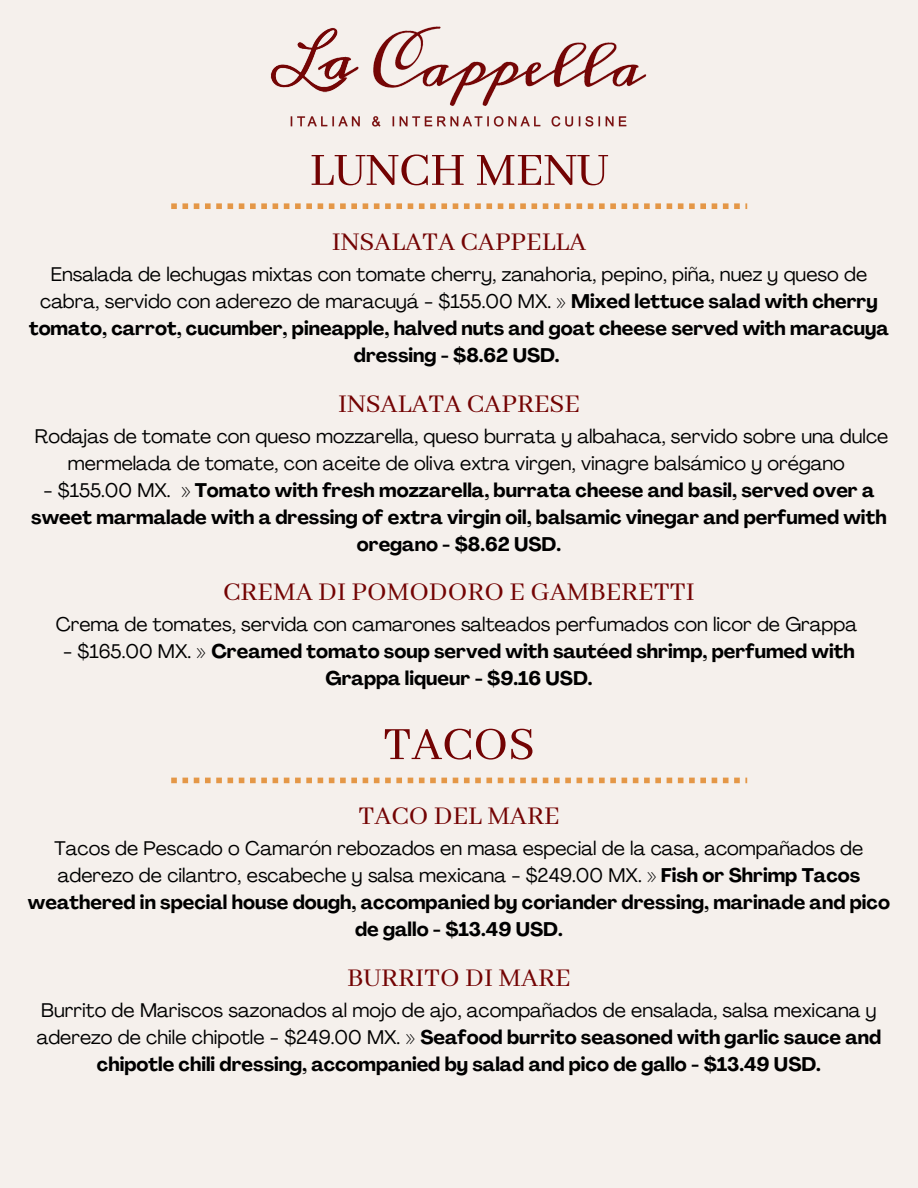
<style>
.page{position:relative;width:918px;height:1188px;background:#f5f0ec}
.page>*{position:absolute;margin:0;border:0;box-sizing:border-box;transform-origin:0 0}
.t1{font:51px "Abhaya Libre";color:#730303}
.t2{font:28.5px "Abhaya Libre";color:#730303}
.t3{font:19.5px/27px "Agrandir";color:#000;text-align:center}
.t4{font:700 19.5px/27px "Agrandir";color:#000;text-align:center}
.s1{font-weight:700}
.s2{font-weight:400}
</style>
<div class="page">
<img style="left:270px;top:26px;width:377px;height:101px">
<svg style="left:171px;top:203px;width:576px;height:6px"></svg>
<svg style="left:171px;top:778px;width:576px;height:5px"></svg>
<h1 class="t1" style="left:310px;top:142px;width:300px">LUNCH MENU</h1>
<h2 class="t2" style="left:332px;top:226px;width:256px">INSALATA CAPPELLA</h2>
<p class="t3" style="left:29px;top:263px;width:861px">Ensalada de lechugas mixtas con tomate cherry, zanahoria, pepino, piña, nuez y queso de cabra, servido con aderezo de maracuyá - $155.00 MX. » <span class="s1">Mixed lettuce salad with cherry tomato, carrot, cucumber, pineapple, halved nuts and goat cheese served with maracuya dressing - $8.62 USD.</span></p>
<h2 class="t2" style="left:338px;top:388px;width:243px">INSALATA CAPRESE</h2>
<p class="t3" style="left:35px;top:424px;width:855px">Rodajas de tomate con queso mozzarella, queso burrata y albahaca, servido sobre una dulce mermelada de tomate, con aceite de oliva extra virgen, vinagre balsámico y orégano</p>
<p class="t4" style="left:31px;top:478px;width:857px"><span class="s2">- $155.00 MX.</span> » Tomato with fresh mozzarella, burrata cheese and basil, served over a sweet marmalade with a dressing of extra virgin oil, balsamic vinegar and perfumed with oregano - $8.62 USD.</p>
<h2 class="t2" style="left:223px;top:576px;width:473px">CREMA DI POMODORO E GAMBERETTI</h2>
<p class="t3" style="left:56px;top:613px;width:803px">Crema de tomates, servida con camarones salteados perfumados con licor de Grappa</p>
<p class="t4" style="left:63px;top:640px;width:793px"><span class="s2">- $165.00 MX. »</span> Creamed tomato soup served with sautéed shrimp, perfumed with<br>Grappa liqueur - $9.16 USD.</p>
<h1 class="t1" style="left:383px;top:716px;width:153px">TACOS</h1>
<h2 class="t2" style="left:358px;top:800px;width:203px">TACO DEL MARE</h2>
<p class="t3" style="left:28px;top:837px;width:864px">Tacos de Pescado o Camarón rebozados en masa especial de la casa, acompañados de aderezo de cilantro, escabeche y salsa mexicana - $249.00 MX. » <span class="s1">Fish or Shrimp Tacos weathered in special house dough, accompanied by coriander dressing, marinade and pico de gallo - $13.49 USD.</span></p>
<h2 class="t2" style="left:347px;top:962px;width:225px">BURRITO DI MARE</h2>
<p class="t3" style="left:37px;top:998px;width:846px">Burrito de Mariscos sazonados al mojo de ajo, acompañados de ensalada, salsa mexicana y aderezo de chile chipotle - $249.00 MX. » <span class="s1">Seafood burrito seasoned with garlic sauce and chipotle chili dressing, accompanied by salad and pico de gallo - $13.49 USD.</span></p>
</div>
